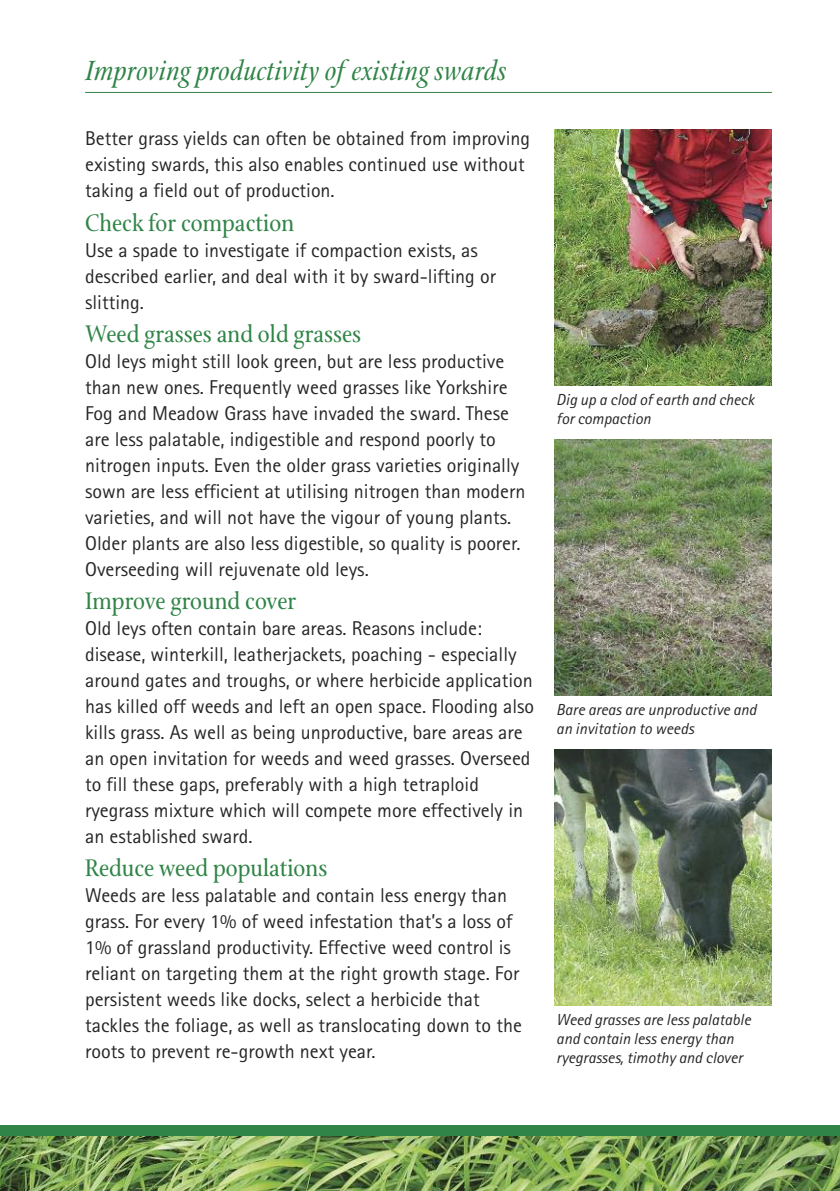
<style>
.page{position:relative;width:840px;height:1191px;background:#fff}
.page>*{position:absolute;margin:0;border:0;box-sizing:border-box;transform-origin:0 0}
.t1{font:italic 30px "Stone Print";color:#308447}
.t2{font:26px "Stone Print";color:#308447}
.t3{font:20px/26px "Agfa Rotis Sans Serif";color:#272627}
.t4{font:italic 16px/19.2px "Agfa Rotis Sans Serif";color:#272627}
</style>
<div class="page">
<img style="left:554px;top:130px;width:217px;height:255px">
<img style="left:554px;top:440px;width:217px;height:255px">
<img style="left:554px;top:750px;width:217px;height:255px">
<hr style="left:85px;top:92px;width:686px;height:1px;background:#308447">
<div style="left:0;top:1125px;width:839px;height:15px;background:#308447"></div>
<img style="left:0;top:1136px;width:839px;height:55px">
<h1 class="t1" style="left:85px;top:52px;width:423px">Improving productivity of existing swards</h1>
<p class="t3" style="left:85px;top:128px;width:446px">Better grass yields can often be obtained from improving existing swards, this also enables continued use without taking a field out of production.</p>
<h2 class="t2" style="left:85px;top:206px;width:210px">Check for compaction</h2>
<p class="t3" style="left:85px;top:239px;width:412px">Use a spade to investigate if compaction exists, as described earlier, and deal with it by sward-lifting or slitting.</p>
<h2 class="t2" style="left:85px;top:318px;width:277px">Weed grasses and old grasses</h2>
<p class="t3" style="left:85px;top:350px;width:441px">Old leys might still look green, but are less productive than new ones. Frequently weed grasses like Yorkshire Fog and Meadow Grass have invaded the sward. These are less palatable, indigestible and respond poorly to nitrogen inputs. Even the older grass varieties originally sown are less efficient at utilising nitrogen than modern varieties, and will not have the vigour of young plants.<br>Older plants are also less digestible, so quality is poorer.<br>Overseeding will rejuvenate old leys.</p>
<h2 class="t2" style="left:85px;top:585px;width:212px">Improve ground cover</h2>
<p class="t3" style="left:85px;top:617px;width:450px">Old leys often contain bare areas. Reasons include: disease, winterkill, leatherjackets, poaching - especially around gates and troughs, or where herbicide application has killed off weeds and left an open space. Flooding also kills grass. As well as being unproductive, bare areas are an open invitation for weeds and weed grasses. Overseed to fill these gaps, preferably with a high tetraploid ryegrass mixture which will compete more effectively in an established sward.</p>
<h2 class="t2" style="left:85px;top:852px;width:244px">Reduce weed populations</h2>
<p class="t3" style="left:85px;top:884px;width:438px">Weeds are less palatable and contain less energy than grass. For every 1% of weed infestation that’s a loss of 1% of grassland productivity. Effective weed control is reliant on targeting them at the right growth stage. For persistent weeds like docks, select a herbicide that tackles the foliage, as well as translocating down to the roots to prevent re-growth next year.</p>
<p class="t4" style="left:556px;top:391px;width:199px">Dig up a clod of earth and check for compaction</p>
<p class="t4" style="left:556px;top:701px;width:202px">Bare areas are unproductive and an invitation to weeds</p>
<p class="t4" style="left:556px;top:1011px;width:196px">Weed grasses are less palatable and contain less energy than ryegrasses, timothy and clover</p>
</div>
